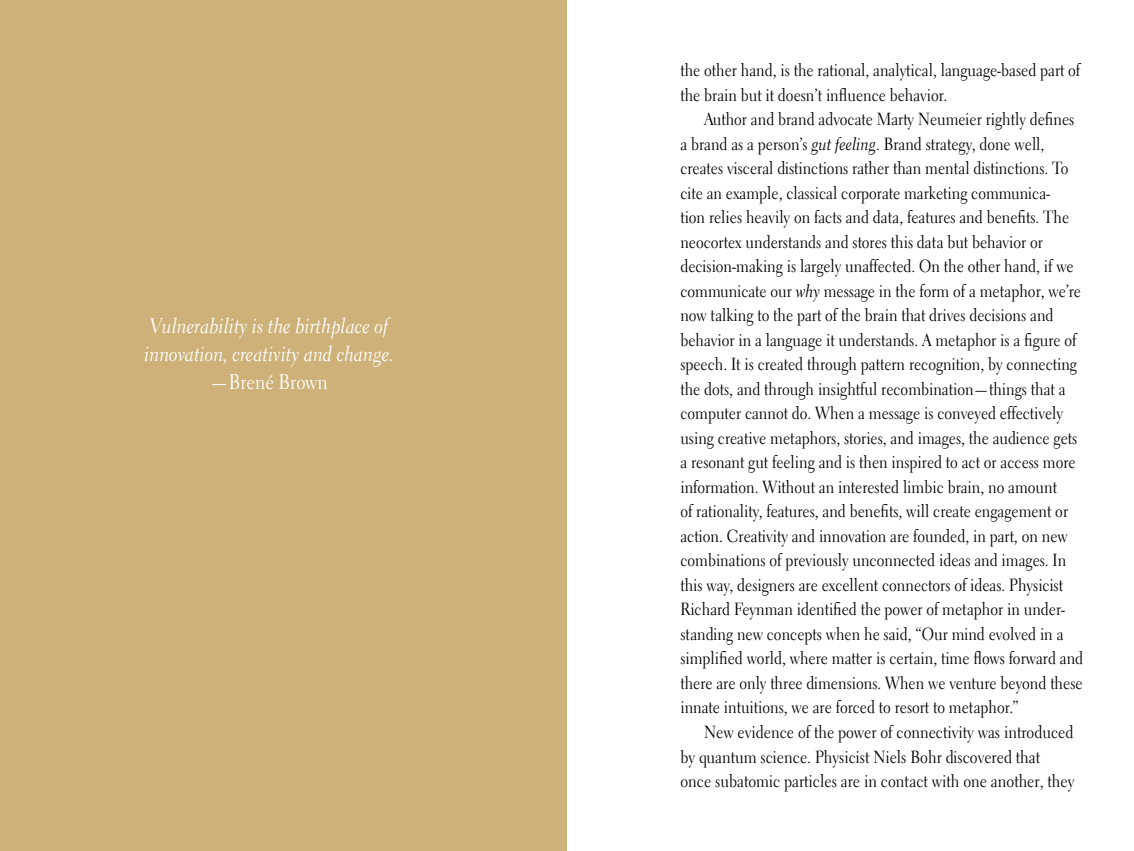
<style>
.page{position:relative;width:1134px;height:851px;background:#fff}
.page>*{position:absolute;margin:0;border:0;box-sizing:border-box;transform-origin:0 0}
.t1{font:21px/28.2px "Electra LT Std Cursive";color:#fff;scale:.88 1}
.t2{font:21px "Electra LT Std";color:#fff;scale:.88 1}
.t3{font:17.5px/24.5px "Electra LT Std";color:#000;scale:.88 1}
.t4{font:17.5px/24.5px "Electra LT Std";color:#000;scale:.89 1}
.s1{font-family:"Electra LT Std Cursive"}
</style>
<div class="page">
<div style="left:0;top:0;width:567px;height:850px;background:#cdb178"></div>
<p class="t1" style="left:144px;top:311px;width:285px">Vulnerability is the birthplace of innovation, creativity and change.</p>
<p class="t2" style="left:210px;top:369px;width:135px">—Brené Brown</p>
<p class="t3" style="left:680px;top:58px;width:456px">the other hand, is the rational, analytical, language-based part of the brain but it doesn’t influence behavior.</p>
<p class="t3" style="left:680px;top:107px;width:459px;text-indent:24px">Author and brand advocate Marty Neumeier rightly defines a brand as a person’s <span class="s1">gut feeling</span>. Brand strategy, done well, creates visceral distinctions rather than mental distinctions. To cite an example, classical corporate marketing communica-<br>tion relies heavily on facts and data, features and benefits. The neocortex understands and stores this data but behavior or decision-making is largely unaffected. On the other hand, if we communicate our <span class="s1">why</span> message in the form of a metaphor, we’re now talking to the part of the brain that drives decisions and behavior in a language it understands. A metaphor is a figure of speech. It is created through pattern recognition, by connecting the dots, and through insightful recombination—things that a computer cannot do. When a message is conveyed effectively using creative metaphors, stories, and images, the audience gets a resonant gut feeling and is then inspired to act or access more information. Without an interested limbic brain, no amount<br>of rationality, features, and benefits, will create engagement or action. Creativity and innovation are founded, in part, on new combinations of previously unconnected ideas and images. In this way, designers are excellent connectors of ideas. Physicist Richard Feynman identified the power of metaphor in under&shy;standing new concepts when he said, “Our mind evolved in a simplified world, where matter is certain, time flows forward and there are only three dimensions. When we venture beyond these innate intuitions, we are forced to resort to metaphor.”</p>
<p class="t4" style="left:680px;top:719px;width:444px;text-indent:24px">New evidence of the power of connectivity was introduced by quantum science. Physicist Niels Bohr discovered that once subatomic particles are in contact with one another, they</p>
</div>
